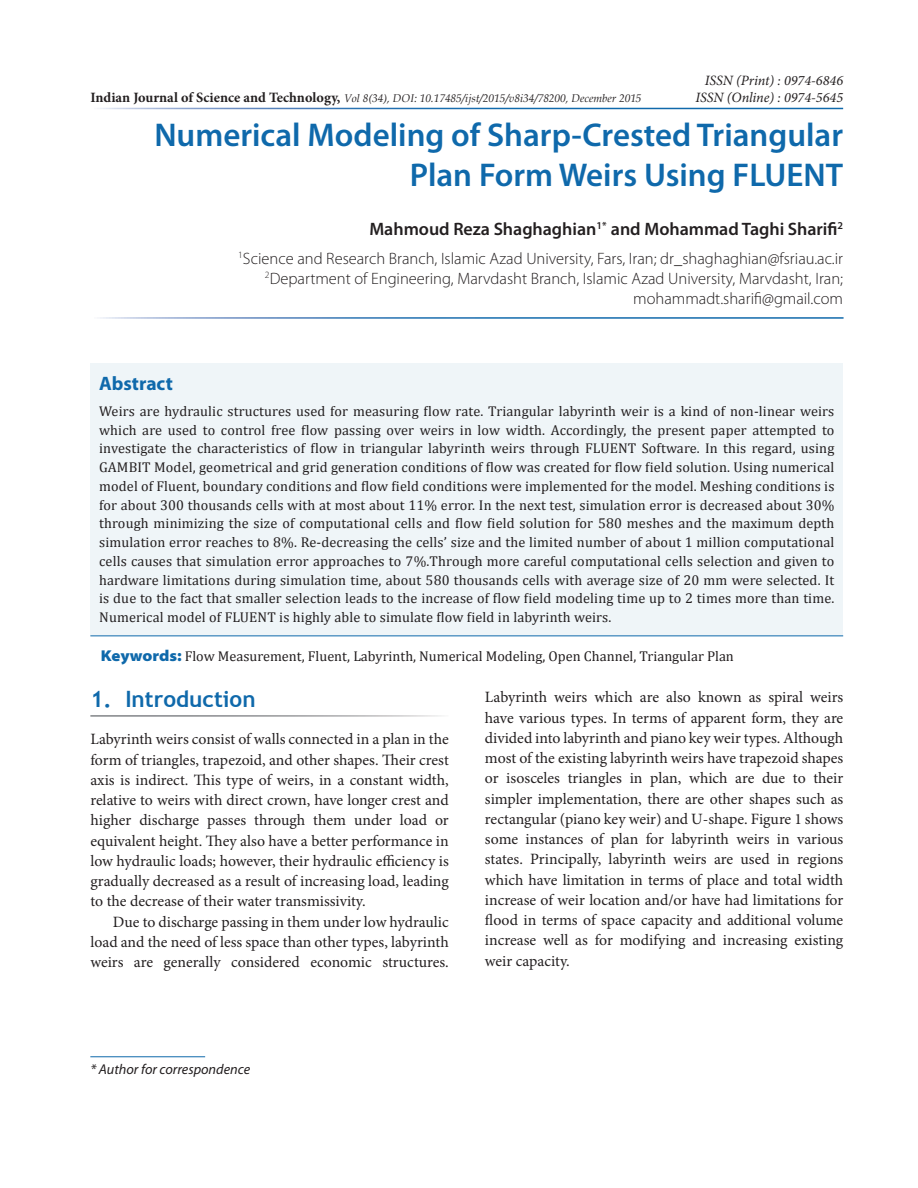
<style>
.page{position:relative;width:918px;height:1188px;background:#fff}
.page>*{position:absolute;margin:0;border:0;box-sizing:border-box;transform-origin:0 0}
.Heading{font:600 33px/40.5px "Myriad Pro";color:#0f69ab;text-align:right}
.Body_Head{font:700 22.5px "Trebuchet MS";color:#0f69ab}
.Abstract_Header{font:700 19.5px "Myriad Pro";color:#0f69ab}
.Authors{font:600 18px "Myriad Pro";color:#231f20}
.Author_Affiliations{font:300 16.5px/19.8px "Myriad Pro";color:#231f20;text-align:right}
.Body_Text_Ind_F{font:15.75px/20.2px "Minion Pro";color:#231f20;text-align:justify}
.Body_Text{font:15.75px/20.2px "Minion Pro";color:#231f20;text-align:justify}
.Abstract_Body{font:14.25px/18.8px "Cambria";letter-spacing:.01em;color:#231f20;text-align:justify}
.KeywordText{font:14.25px "Cambria";color:#231f20}
.t1{font:italic 14.25px/17.1px "Minion Pro";color:#231f20;text-align:right}
.t2{font:italic 14.25px "Myriad Pro";color:#231f20}
.t3{font:italic 11.25px "Book Antiqua";color:#231f20}
.s1{font-family:"Minion Pro";font-weight:700;font-style:normal;font-size:14.25px}
.s2{font-family:"Myriad Pro";font-weight:900;font-stretch:semi-expanded;font-size:15.75px;color:#0f69ab}
</style>
<div class="page">
<hr style="left:90px;top:1056px;width:115px;height:1px;background:#0f69ab">
<div style="left:90px;top:363px;width:753px;height:272px;background:#eff5f8"></div>
<hr style="left:90px;top:635px;width:753px;height:1px;background:#0f69ab">
<p class="t3" style="left:90px;top:90px;width:553px"><span class="s1">Indian Journal of Science and Technology,</span> Vol 8(34), DOI: 10.17485/ijst/2015/v8i34/78200, December 2015</p>
<p class="t1" style="left:695px;top:71px;width:149px">ISSN (Print) : 0974-6846<br>ISSN (Online) : 0974-5645</p>
<p class="Heading" style="left:154px;top:114px;width:690px">Numerical Modeling of Sharp-Crested Triangular<br>Plan Form Weirs Using FLUENT</p>
<p class="Authors" style="left:369px;top:218px;width:475px">Mahmoud Reza Shaghaghian<sup>1*</sup> and Mohammad Taghi Sharifi<sup>2</sup></p>
<p class="Author_Affiliations" style="left:238px;top:249px;width:606px"><sup>1</sup>Science and Research Branch, Islamic Azad University, Fars, Iran; dr_shaghaghian@fsriau.ac.ir<br><sup>2</sup>Department of Engineering, Marvdasht Branch, Islamic Azad University, Marvdasht, Iran; mohammadt.sharifi@gmail.com</p>
<p class="Abstract_Header" style="left:99px;top:372px;width:75px">Abstract</p>
<p class="Abstract_Body" style="left:99px;top:401px;width:737px">Weirs are hydraulic structures used for measuring flow rate. Triangular labyrinth weir is a kind of non-linear weirs which are used to control free flow passing over weirs in low width. Accordingly, the present paper attempted to investigate the characteristics of flow in triangular labyrinth weirs through FLUENT Software. In this regard, using GAMBIT Model, geometrical and grid generation conditions of flow was created for flow field solution. Using numerical model of Fluent, boundary conditions and flow field conditions were implemented for the model. Meshing conditions is for about 300 thousands cells with at most about 11% error. In the next test, simulation error is decreased about 30% through minimizing the size of computational cells and flow field solution for 580 meshes and the maximum depth simulation error reaches to 8%. Re-decreasing the cells’ size and the limited number of about 1 million computational cells causes that simulation error approaches to 7%.Through more careful computational cells selection and given to hardware limitations during simulation time, about 580 thousands cells with average size of 20 mm were selected. It is due to the fact that smaller selection leads to the increase of flow field modeling time up to 2 times more than time.<br>Numerical model of FLUENT is highly able to simulate flow field in labyrinth weirs.</p>
<p class="KeywordText" style="left:101px;top:648px;width:634px"><span class="s2">Keywords:</span> Flow Measurement, Fluent, Labyrinth, Numerical Modeling, Open Channel, Triangular Plan</p>
<p class="Body_Head" style="left:90px;top:685px;width:167px">1. Introduction</p>
<p class="Body_Text" style="left:90px;top:729px;width:360px">Labyrinth weirs consist of walls connected in a plan in the form of triangles, trapezoid, and other shapes. Their crest axis is indirect. This type of weirs, in a constant width, relative to weirs with direct crown, have longer crest and higher discharge passes through them under load or equivalent height. They also have a better performance in low hydraulic loads; however, their hydraulic efficiency is gradually decreased as a result of increasing load, leading to the decrease of their water transmissivity.</p>
<p class="Body_Text_Ind_F" style="left:90px;top:912px;width:360px;text-indent:23px">Due to discharge passing in them under low hydraulic load and the need of less space than other types, labyrinth weirs are generally considered economic structures.</p>
<p class="Body_Text_Ind_F" style="left:485px;top:687px;width:360px">Labyrinth weirs which are also known as spiral weirs have various types. In terms of apparent form, they are divided into labyrinth and piano key weir types. Although most of the existing labyrinth weirs have trapezoid shapes or isosceles triangles in plan, which are due to their simpler implementation, there are other shapes such as rectangular (piano key weir) and U-shape. Figure 1 shows some instances of plan for labyrinth weirs in various states. Principally, labyrinth weirs are used in regions which have limitation in terms of place and total width increase of weir location and/or have had limitations for flood in terms of space capacity and additional volume increase well as for modifying and increasing existing weir capacity.</p>
<p class="t2" style="left:90px;top:1061px;width:161px">* Author for correspondence</p>
</div>
